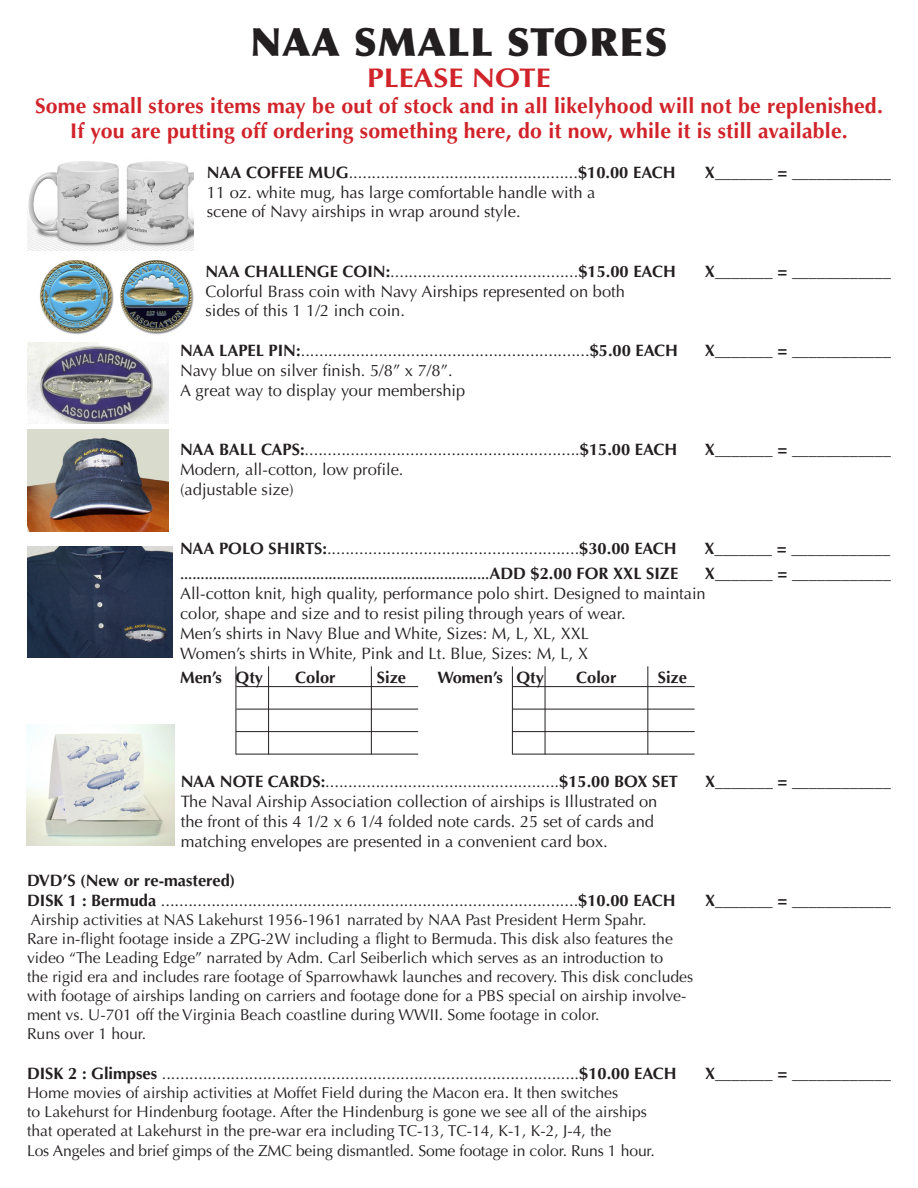
<style>
.page{position:relative;width:918px;height:1188px;background:#fff}
.page>*{position:absolute;margin:0;border:0;box-sizing:border-box;transform-origin:0 0}
.t1{font:900 39px "Optima LT Std";letter-spacing:.03em;color:#231f20}
.t2{font:700 27px "Optima LT Std";color:#d1232a;scale:1.11 1}
.t3{font:700 21.3px/25.5px "Optima LT Std";letter-spacing:.01em;color:#d1232a;text-align:center}
.t4{font:16.5px/19.8px "Optima LT Std";color:#231f20}
.t5{font:700 16.5px "Optima LT Std";color:#231f20}
.t6{font:500 16.5px "Optima LT Std";color:#231f20}
.t7{font:15.75px/19px "Optima LT Std";color:#231f20}
.s1{font-weight:700}
</style>
<div class="page">
<img style="left:33px;top:250px;width:161px;height:85px">
<img style="left:27px;top:546px;width:145px;height:111px">
<img style="left:27px;top:429px;width:142px;height:102px">
<img style="left:27px;top:342px;width:142px;height:81px">
<img style="left:27px;top:161px;width:166px;height:89px">
<hr style="left:513px;top:686px;width:182px;height:1px;background:#231f20">
<hr style="left:513px;top:709px;width:182px;height:1px;background:#231f20">
<hr style="left:512px;top:731px;width:183px;height:1px;background:#231f20">
<hr style="left:512px;top:754px;width:183px;height:1px;background:#231f20">
<hr style="left:512px;top:666px;width:1px;height:88px;background:#231f20">
<hr style="left:647px;top:666px;width:1px;height:88px;background:#231f20">
<hr style="left:545px;top:666px;width:1px;height:88px;background:#231f20">
<hr style="left:236px;top:686px;width:182px;height:1px;background:#231f20">
<hr style="left:236px;top:709px;width:182px;height:1px;background:#231f20">
<hr style="left:236px;top:731px;width:182px;height:1px;background:#231f20">
<hr style="left:236px;top:754px;width:182px;height:1px;background:#231f20">
<hr style="left:236px;top:666px;width:1px;height:88px;background:#231f20">
<hr style="left:371px;top:666px;width:1px;height:88px;background:#231f20">
<hr style="left:268px;top:666px;width:1px;height:88px;background:#231f20">
<img style="left:27px;top:725px;width:147px;height:120px">
<h1 class="t1" style="left:250px;top:18px;width:419px">NAA SMALL STORES</h1>
<h2 class="t2" style="left:367px;top:62px;width:167px">Please Note</h2>
<p class="t3" style="left:35px;top:93px;width:849px">Some small stores items may be out of stock and in all likelyhood will not be replenished.<br>If you are putting off ordering something here, do it now, while it is still available.</p>
<p class="t4" style="left:207px;top:163px;width:470px"><span class="s1">NAA COFFEE MUG</span>..................................................<span class="s1">$10.00 each</span></p>
<p class="t5" style="left:705px;top:163px;width:188px">x_______ = ____________</p>
<p class="t4" style="left:207px;top:182px;width:390px">11 oz. white mug, has large comfortable handle with a scene of Navy airships in wrap around style.</p>
<p class="t5" style="left:205px;top:262px;width:61px">NAA CHALLE</p>
<p class="t4" style="left:304px;top:262px;width:373px"><span class="s1">NGE COIN:</span>.........................................<span class="s1">$15.00 each</span></p>
<p class="t5" style="left:705px;top:262px;width:188px">x_______ = ____________</p>
<p class="t4" style="left:205px;top:281px;width:421px">Colorful Brass coin with Navy Airships represented on both sides of this 1 1/2 inch coin.</p>
<p class="t4" style="left:180px;top:341px;width:500px"><span class="s1">NAA LAPEL PIN:</span>...............................................................<span class="s1">$5.00 each</span></p>
<p class="t5" style="left:705px;top:341px;width:188px">x_______ = ____________</p>
<p class="t4" style="left:180px;top:361px;width:287px">Navy blue on silver finish. 5/8” x 7/8”.<br>A great way to display your membership</p>
<p class="t5" style="left:180px;top:440px;width:59px">NAA BALL</p>
<p class="t4" style="left:261px;top:440px;width:418px"><span class="s1">CAPS:</span>............................................................<span class="s1">$15.00 each</span></p>
<p class="t5" style="left:705px;top:440px;width:188px">x_______ = ____________</p>
<p class="t4" style="left:180px;top:460px;width:225px">Modern, all-cotton, low profile. (adjustable size)</p>
<p class="t5" style="left:180px;top:539px;width:61px">NAA POLO</p>
<p class="t4" style="left:269px;top:539px;width:410px"><span class="s1">SHIRTS:</span>.......................................................<span class="s1">$30.00 each</span></p>
<p class="t5" style="left:704px;top:539px;width:188px">x_______ = ____________</p>
<p class="t6" style="left:180px;top:565px;width:444px">...........................................................................<span class="s1">add $2.00 for XXL</span></p>
<p class="t5" style="left:646px;top:564px;width:34px">size</p>
<p class="t5" style="left:705px;top:564px;width:188px">x_______ = ____________</p>
<p class="t4" style="left:180px;top:584px;width:527px">All-cotton knit, high quality, performance polo shirt. Designed to maintain color, shape and size and to resist piling through years of wear.<br>Men’s shirts in Navy Blue and White, Sizes: M, L, XL, XXL<br>Women’s shirts in White, Pink and Lt. Blue, Sizes: M, L, X</p>
<p class="t5" style="left:180px;top:668px;width:85px">Men’s Qty</p>
<p class="t5" style="left:295px;top:668px;width:42px">Color</p>
<p class="t5" style="left:377px;top:668px;width:31px">Size</p>
<p class="t5" style="left:437px;top:668px;width:108px">Women’s Qty</p>
<p class="t5" style="left:576px;top:668px;width:42px">Color</p>
<p class="t5" style="left:658px;top:668px;width:31px">Size</p>
<p class="t4" style="left:181px;top:772px;width:499px"><span class="s1">Naa Note Cards:</span>...................................................<span class="s1">$15.00 Box set</span></p>
<p class="t5" style="left:705px;top:772px;width:187px">x_______ = ____________</p>
<p class="t4" style="left:181px;top:792px;width:478px">The Naval Airship Association collection of airships is Illustrated on the front of this 4 1/2 x 6 1/4 folded note cards. 25 set of cards and matching envelopes are presented in a convenient card box.</p>
<p class="t4" style="left:27px;top:871px;width:650px"><span class="s1">DVD’s (New or re-mastered)<br>Disk 1 : Bermuda</span> ...........................................................................................<span class="s1">$10.00 each</span></p>
<p class="t5" style="left:705px;top:891px;width:188px">x_______ = ____________</p>
<p class="t7" style="left:27px;top:910px;width:668px">Airship activities at NAS Lakehurst 1956-1961 narrated by NAA Past President Herm Spahr.<br>Rare in-flight footage inside a ZPG-2W including a flight to Bermuda. This disk also features the video “The Leading Edge” narrated by Adm. Carl Seiberlich which serves as an introduction to<br>the rigid era and includes rare footage of Sparrowhawk launches and recovery. This disk concludes with footage of airships landing on carriers and footage done for a PBS special on airship involve&shy;ment vs. U-701 off the Virginia Beach coastline during WWII. Some footage in color.<br>Runs over 1 hour.</p>
<p class="t4" style="left:27px;top:1064px;width:651px"><span class="s1">Disk 2 : Glimpses</span> ...........................................................................................<span class="s1">$10.00 each</span></p>
<p class="t5" style="left:705px;top:1064px;width:188px">x_______ = ____________</p>
<p class="t7" style="left:27px;top:1083px;width:629px">Home movies of airship activities at Moffet Field during the Macon era. It then switches<br>to Lakehurst for Hindenburg footage. After the Hindenburg is gone we see all of the airships that operated at Lakehurst in the pre-war era including TC-13, TC-14, K-1, K-2, J-4, the<br>Los Angeles and brief gimps of the ZMC being dismantled. Some footage in color. Runs 1 hour.</p>
</div>
